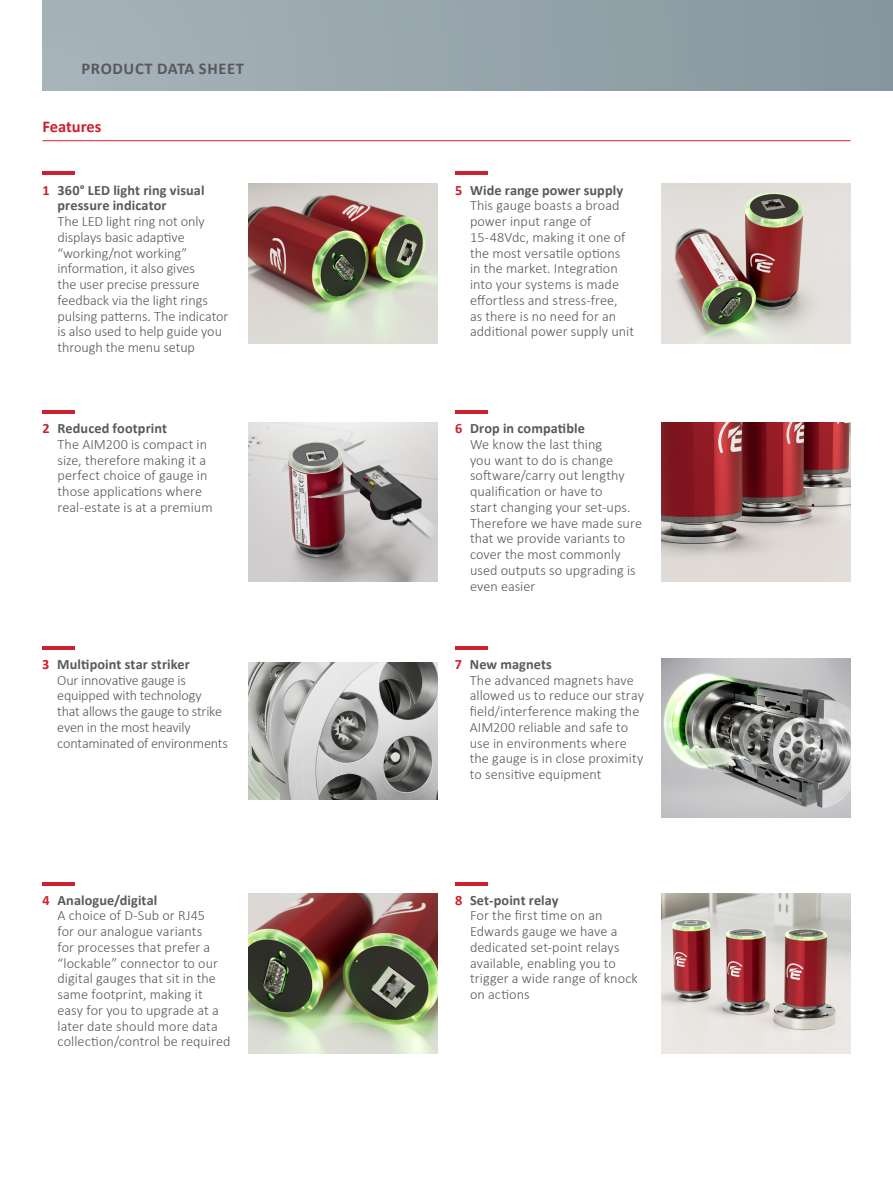
<style>
.page{position:relative;width:893px;height:1191px;background:#fff}
.page>*{position:absolute;margin:0;border:0;box-sizing:border-box;transform-origin:0 0}
.t1{font:700 16.5px "Calibri";letter-spacing:.04em;color:#58595b}
.t2{font:700 16.5px "Calibri";color:#cf202e}
.t3{font:300 14.25px/15.8px "Calibri";color:#58595b}
.t4{font:300 14.25px/15.8px "Calibri";letter-spacing:-.02em;color:#58595b}
.t5{font:700 14.25px/15.8px "Calibri";letter-spacing:.005em;color:#58595b}
.s1{color:#cf202e}
.s2{font-weight:700;color:#cf202e}
.s3{font-weight:700}
</style>
<div class="page">
<div style="left:43px;top:0;width:850px;height:90px;background:linear-gradient(to right,#a7b3bb,#87969e)"></div>
<hr style="left:43px;top:140px;width:807px;height:1px;background:#cf202e">
<hr style="left:43px;top:646px;width:32px;height:3px;background:#cf202e">
<hr style="left:455px;top:646px;width:32px;height:3px;background:#cf202e">
<svg style="left:43px;top:882px;width:32px;height:3px"></svg>
<svg style="left:455px;top:882px;width:32px;height:3px"></svg>
<hr style="left:43px;top:410px;width:32px;height:4px;background:#cf202e">
<hr style="left:455px;top:410px;width:32px;height:4px;background:#cf202e">
<hr style="left:43px;top:171px;width:32px;height:3px;background:#cf202e">
<hr style="left:455px;top:171px;width:32px;height:3px;background:#cf202e">
<img style="left:249px;top:662px;width:189px;height:137px">
<img style="left:661px;top:658px;width:189px;height:159px">
<img style="left:249px;top:894px;width:189px;height:159px">
<img style="left:661px;top:894px;width:189px;height:159px">
<img style="left:249px;top:422px;width:189px;height:160px">
<img style="left:661px;top:423px;width:189px;height:159px">
<img style="left:249px;top:184px;width:189px;height:159px">
<img style="left:661px;top:184px;width:189px;height:159px">
<p class="t1" style="left:82px;top:57px;width:164px">PRODUCT DATA SHEET</p>
<p class="t2" style="left:43px;top:115px;width:60px">Features</p>
<p class="t5" style="left:58px;top:182px;width:149px;text-indent:-15px"><span class="s1">1</span> 360° LED light ring visual pressure indicator</p>
<p class="t3" style="left:58px;top:213px;width:172px">The LED light ring not only displays basic adaptive “working/not working” information, it also gives<br>the user precise pressure feedback via the light rings pulsing patterns. The indicator is also used to help guide you through the menu setup</p>
<p class="t3" style="left:470px;top:182px;width:166px;text-indent:-15px"><span class="s2">5</span> <span class="s3">Wide range power supply<br></span>This gauge boasts a broad power input range of<br>15-48Vdc, making it one of the most versatile options in the market. Integration into your systems is made effortless and stress-free,<br>as there is no need for an additional power supply unit</p>
<p class="t3" style="left:58px;top:420px;width:157px;text-indent:-15px"><span class="s2">2</span> <span class="s3">Reduced footprint<br></span>The AIM200 is compact in size, therefore making it a perfect choice of gauge in those applications where real-estate is at a premium</p>
<p class="t3" style="left:470px;top:420px;width:174px;text-indent:-15px"><span class="s2">6</span> <span class="s3">Drop in compatible<br></span>We know the last thing<br>you want to do is change software/carry out lengthy qualification or have to<br>start changing your set-ups.<br>Therefore we have made sure that we provide variants to cover the most commonly used outputs so upgrading is even easier</p>
<p class="t4" style="left:57px;top:656px;width:172px;text-indent:-15px"><span class="s2">3</span> <span class="s3">Multipoint star striker<br></span>Our innovative gauge is equipped with technology<br>that allows the gauge to strike even in the most heavily contaminated of environments</p>
<p class="t3" style="left:470px;top:656px;width:176px;text-indent:-15px"><span class="s2">7</span> <span class="s3">New magnets<br></span>The advanced magnets have allowed us to reduce our stray field/interference making the<br>AIM200 reliable and safe to use in environments where the gauge is in close proximity to sensitive equipment</p>
<p class="t3" style="left:58px;top:891px;width:175px;text-indent:-15px"><span class="s2">4</span> <span class="s3">Analogue/digital<br></span>A choice of D-Sub or RJ45<br>for our analogue variants<br>for processes that prefer a “lockable” connector to our digital gauges that sit in the same footprint, making it easy for you to upgrade at a later date should more data collection/control be required</p>
<p class="t3" style="left:470px;top:891px;width:169px;text-indent:-15px"><span class="s2">8</span> <span class="s3">Set-point relay<br></span>For the first time on an<br>Edwards gauge we have a dedicated set-point relays available, enabling you to trigger a wide range of knock on actions</p>
</div>
